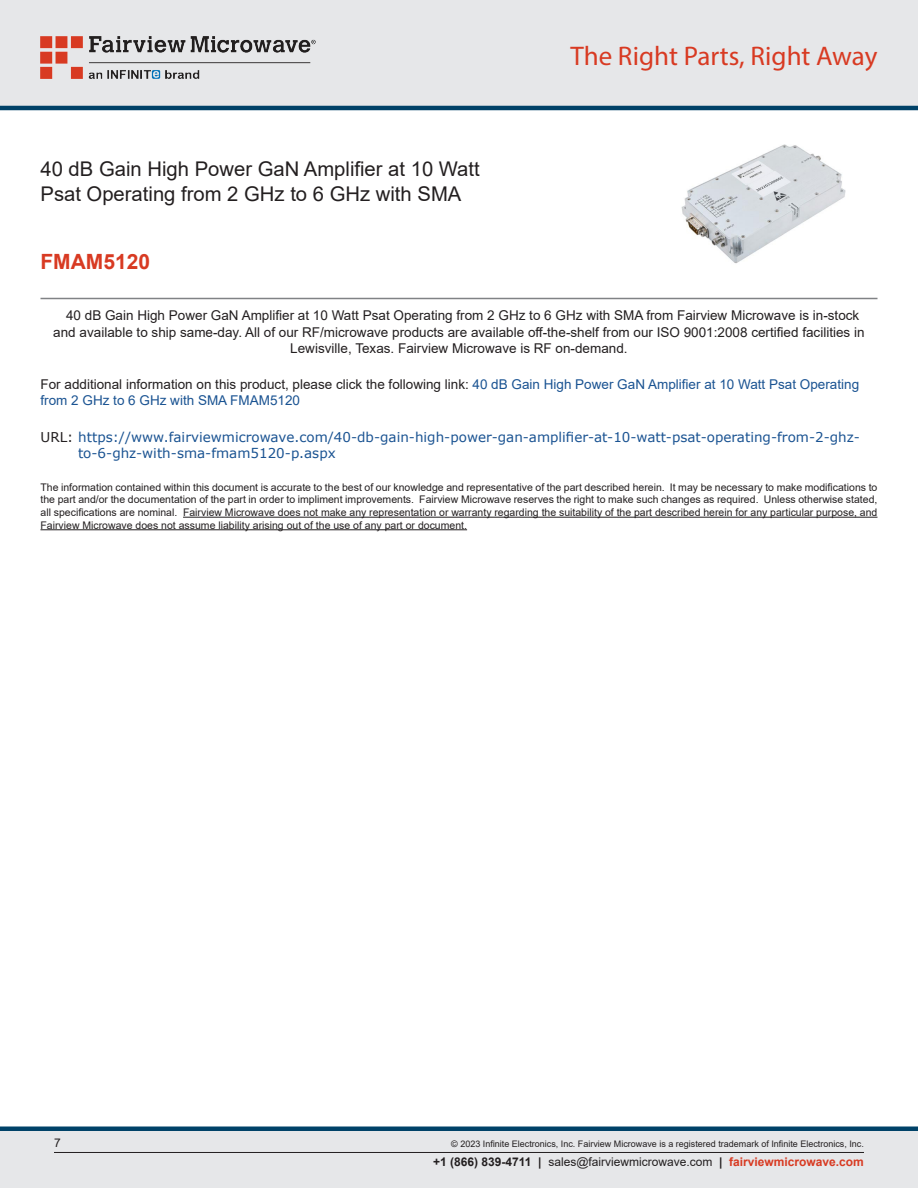
<style>
.page{position:relative;width:918px;height:1188px;background:#fff}
.page>*{position:absolute;margin:0;border:0;box-sizing:border-box;transform-origin:0 0}
.t1{font:27px "Myriad Pro";color:#d83a22}
.Branded_Part_No{font:700 21px "Arial";color:#d83a22}
.Web_Description_Para{font:20.25px/24.3px "Arial";color:#231f20}
.Web_Description_Para-2{font:13.5px/16.2px "Arial";color:#231f20;text-align:center}
.Web_Description_Para-3{font:13.5px/16.2px "Arial";color:#1a5392}
.URL_para{font:13.5px/16.2px "Verdana";color:#1a5392}
.t2{font:12px "Arial";color:#231f20}
.t3{font:10.5px/12.6px "Arial";color:#231f20;text-align:justify}
.Copyright_disclaimer{font:9px "Arial";color:#231f20}
.s1{color:#fff}
.s2{color:#231f20}
.s3{font-weight:700}
.s4{font-weight:700;color:#d83a22}
</style>
<div class="page">
<div style="left:0;top:1131px;width:918px;height:57px;background:#e6e7e9"></div>
<div style="left:0;top:1126px;width:918px;height:5px;background:#004268"></div>
<div style="left:0;top:0;width:918px;height:108px;background:#e6e7e9"></div>
<hr style="left:0;top:106px;width:918px;height:4px;background:#004268">
<img style="left:40px;top:36px;width:276px;height:42px">
<hr style="left:54px;top:1152px;width:810px;height:1px;background:#231f20">
<hr style="left:40px;top:298px;width:838px;height:1px;background:#808285">
<img style="left:681px;top:144px;width:165px;height:120px">
<hr style="left:183px;top:517px;width:694px;height:1px;background:#231f20">
<hr style="left:40px;top:529px;width:427px;height:1px;background:#231f20">
<h1 class="Web_Description_Para" style="left:40px;top:157px;width:441px">40 dB Gain High Power GaN Amplifier at 10 Watt<br>Psat Operating from 2 GHz to 6 GHz with SMA</h1>
<p class="Branded_Part_No" style="left:40px;top:247px;width:111px">FMAM5120</p>
<h1 class="t1" style="left:571px;top:39px;width:308px">The Right Parts, Right Away</h1>
<h1 class="Web_Description_Para-2" style="left:53px;top:307px;width:813px"><span class="s1">.</span>40 dB Gain High Power GaN Amplifier at 10 Watt Psat Operating from 2 GHz to 6 GHz with SMA from Fairview Microwave is in-stock and available to ship same-day. All of our RF/microwave products are available off-the-shelf from our ISO 9001:2008 certified facilities in<br>Lewisville, Texas. Fairview Microwave is RF on-demand.</h1>
<h1 class="Web_Description_Para-3" style="left:40px;top:376px;width:820px"><span class="s2">For additional information on this product, please click the following link:</span> 40 dB Gain High Power GaN Amplifier at 10 Watt Psat Operating from 2 GHz to 6 GHz with SMA FMAM5120</h1>
<p class="URL_para" style="left:78px;top:429px;width:783px;text-indent:-38px"><span class="s2">URL:</span> https://www.fairviewmicrowave.com/40-db-gain-high-power-gan-amplifier-at-10-watt-psat-operating-from-2-ghz&shy;to-6-ghz-with-sma-fmam5120-p.aspx</p>
<p class="t3" style="left:40px;top:481px;width:838px">The information contained within this document is accurate to the best of our knowledge and representative of the part described herein. It may be necessary to make modifications to the part and/or the documentation of the part in order to impliment improvements. Fairview Microwave reserves the right to make such changes as required. Unless otherwise stated, all specifications are nominal. Fairview Microwave does not make any representation or warranty regarding the suitability of the part described herein for any particular purpose, and Fairview Microwave does not assume liability arising out of the use of any part or document.</p>
<p class="t2" style="left:54px;top:1135px;width:8px">7</p>
<p class="Copyright_disclaimer" style="left:451px;top:1138px;width:414px">© 2023 Infinite Electronics, Inc. Fairview Microwave is a registered trademark of Infinite Electronics, Inc.</p>
<p class="t2" style="left:433px;top:1153px;width:432px"><span class="s3">+1 (866) 839-4711 |</span> sales@fairviewmicrowave.com <span class="s3">|</span> <span class="s4">fairviewmicrowave.com</span></p>
</div>
